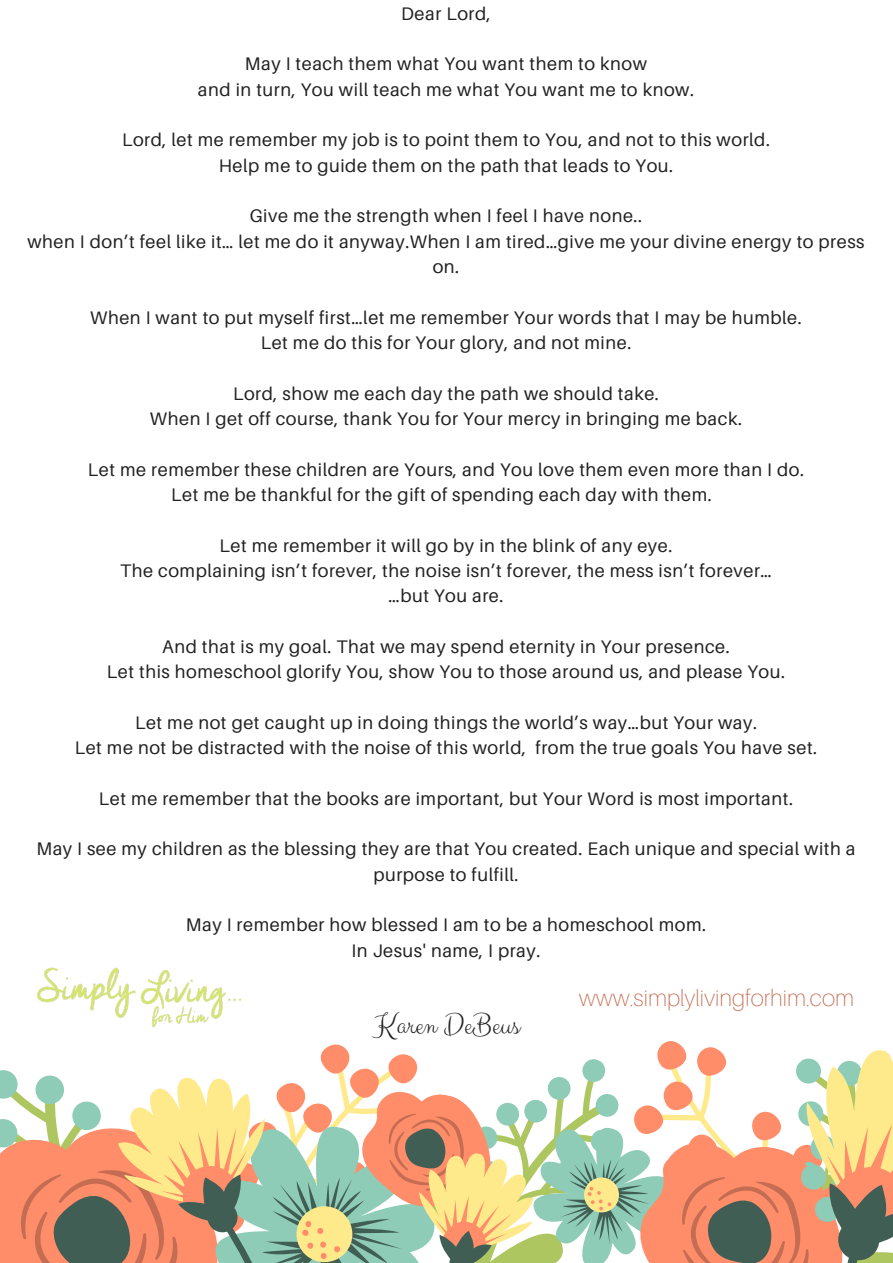
<style>
.page{position:relative;width:893px;height:1263px;background:#fff}
.page>*{position:absolute;margin:0;border:0;box-sizing:border-box;transform-origin:0 0}
.t1{font:29.78px "Clicker Script";color:#222}
.t2{font:100 23.17px "Aileron";color:#c56d52}
.t3{font:18.23px/25.3px "Aileron";letter-spacing:.03em;color:#222;text-align:center}
</style>
<div class="page">
<svg style="left:0;top:1041px;width:893px;height:222px"></svg>
<img style="left:37px;top:967px;width:204px;height:61px">
<p class="t3" style="left:401px;top:0;width:91px">Dear Lord,</p>
<p class="t3" style="left:198px;top:51px;width:498px">May I teach them what You want them to know<br>and in turn, You will teach me what You want me to know.</p>
<p class="t3" style="left:122px;top:127px;width:649px">Lord, let me remember my job is to point them to You, and not to this world.<br>Help me to guide them on the path that leads to You.</p>
<p class="t3" style="left:27px;top:203px;width:839px">Give me the strength when I feel I have none..<br>when I don’t feel like it… let me do it anyway.When I am tired…give me your divine energy to press on.</p>
<p class="t3" style="left:90px;top:304px;width:713px">When I want to put myself first…let me remember Your words that I may be humble.<br>Let me do this for Your glory, and not mine.</p>
<p class="t3" style="left:150px;top:380px;width:594px">Lord, show me each day the path we should take.<br>When I get off course, thank You for Your mercy in bringing me back.</p>
<p class="t3" style="left:88px;top:456px;width:718px">Let me remember these children are Yours, and You love them even more than I do.<br>Let me be thankful for the gift of spending each day with them.</p>
<p class="t3" style="left:120px;top:532px;width:653px">Let me remember it will go by in the blink of any eye.<br>The complaining isn’t forever, the noise isn’t forever, the mess isn’t forever… …but You are.</p>
<p class="t3" style="left:107px;top:633px;width:680px">And that is my goal. That we may spend eternity in Your presence.<br>Let this homeschool glorify You, show You to those around us, and please You.</p>
<p class="t3" style="left:75px;top:709px;width:744px">Let me not get caught up in doing things the world’s way…but Your way.<br>Let me not be distracted with the noise of this world, from the true goals You have set.</p>
<p class="t3" style="left:99px;top:785px;width:695px">Let me remember that the books are important, but Your Word is most important.</p>
<p class="t3" style="left:36px;top:836px;width:821px">May I see my children as the blessing they are that You created. Each unique and special with a purpose to fulfill.</p>
<p class="t3" style="left:186px;top:912px;width:522px">May I remember how blessed I am to be a homeschool mom.<br>In Jesus' name, I pray.</p>
<p class="t2" style="left:579px;top:983px;width:277px">www.simplylivingforhim.com</p>
<h1 class="t1" style="left:373px;top:1007px;width:148px">Karen DeBeus</h1>
</div>
